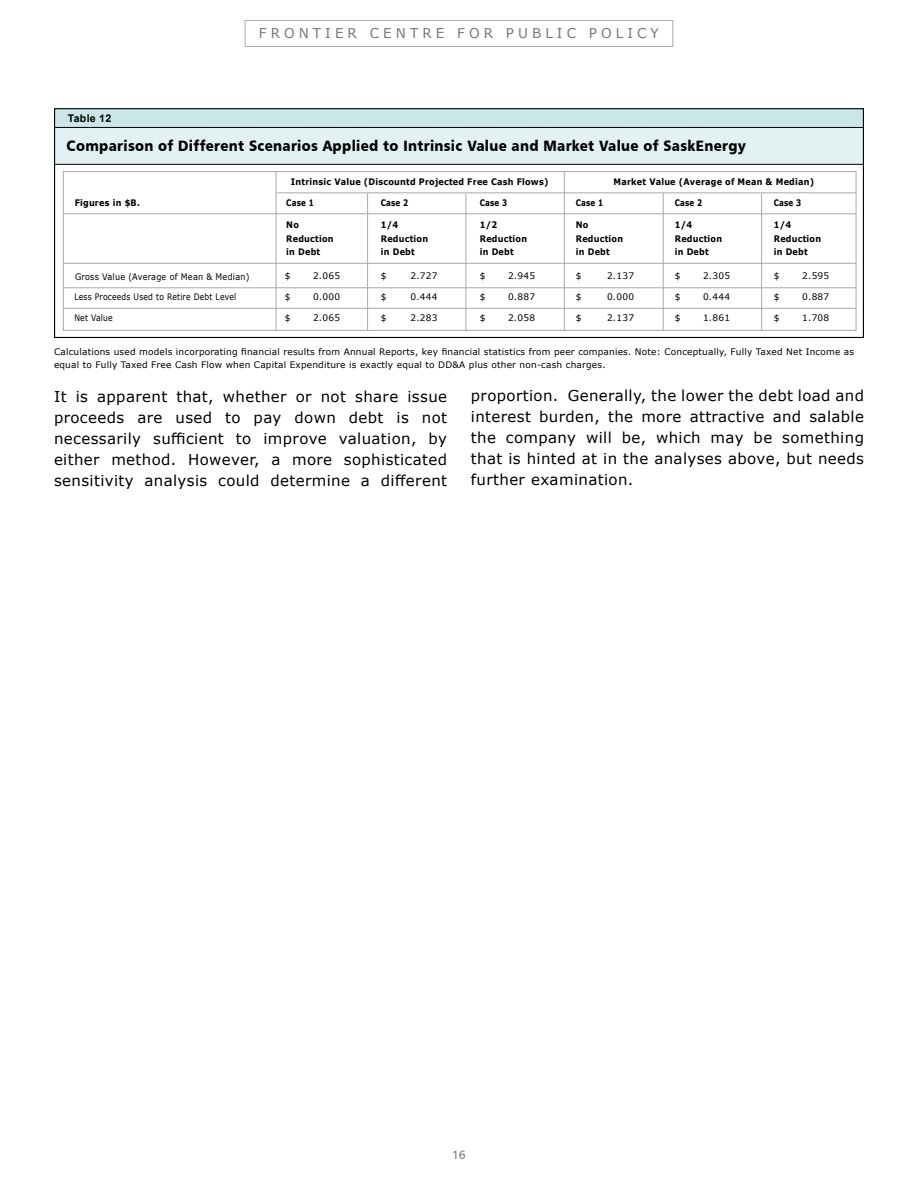
<style>
.page{position:relative;width:918px;height:1188px;background:#fff}
.page>*{position:absolute;margin:0;border:0;box-sizing:border-box;transform-origin:0 0}
.t1{font:15px/21px "Verdana";letter-spacing:.025em;color:#000;text-align:justify}
.t2{font:15px "Humanist 777 BT Black B";letter-spacing:.025em;color:#000;scale:.9 1}
.t3{font:13.5px "Verdana";letter-spacing:.3em;color:#77787b}
.t4{font:12px "Humanist 777 BT Roman B";color:#77787b}
.t5{font:700 10.65px "Arial";letter-spacing:.025em;color:#000}
.t6{font:9px/13.5px "Verdana";letter-spacing:.02em;color:#000}
.t7{font:700 9px "Verdana";letter-spacing:.025em;color:#000;scale:.9 1}
.t8{font:9px "Verdana";letter-spacing:.02em;color:#000;scale:.85 1}
.t9{font:9px "Verdana";letter-spacing:.02em;color:#000;scale:.9 1}
.t10{font:700 9px "Verdana";letter-spacing:.025em;color:#000;scale:.8 1}
</style>
<div class="page">
<div style="left:245px;top:20px;width:428px;height:27px;border:1px solid #a7a9ac"></div>
<div style="left:63px;top:171px;width:793px;height:160px;border:1px solid #a7a9ac"></div>
<hr style="left:367px;top:193px;width:1px;height:137px;background:#a7a9ac">
<hr style="left:276px;top:172px;width:1px;height:158px;background:#a7a9ac">
<hr style="left:466px;top:193px;width:1px;height:138px;background:#a7a9ac">
<hr style="left:663px;top:193px;width:1px;height:137px;background:#a7a9ac">
<hr style="left:564px;top:172px;width:1px;height:159px;background:#a7a9ac">
<hr style="left:761px;top:193px;width:1px;height:137px;background:#a7a9ac">
<div style="left:54px;top:108px;width:810px;height:19px;background:#c9e6e9"></div>
<div style="left:54px;top:128px;width:810px;height:36px;background:#e2f1f2"></div>
<hr style="left:54px;top:127px;width:810px;height:1px;background:#000">
<hr style="left:54px;top:164px;width:810px;height:1px;background:#000">
<hr style="left:63px;top:263px;width:793px;height:1px;background:#a7a9ac">
<hr style="left:63px;top:287px;width:793px;height:1px;background:#a7a9ac">
<hr style="left:63px;top:308px;width:793px;height:1px;background:#a7a9ac">
<hr style="left:63px;top:213px;width:793px;height:1px;background:#a7a9ac">
<hr style="left:276px;top:192px;width:580px;height:1px;background:#a7a9ac">
<div style="left:54px;top:108px;width:810px;height:230px;border:1px solid #000"></div>
<p class="t5" style="left:68px;top:111px;width:45px">Table 12</p>
<p class="t3" style="left:259px;top:24px;width:402px">FRONTIER CENTRE FOR PUBLIC POLICY</p>
<p class="t2" style="left:67px;top:136px;width:756px">Comparison of Different Scenarios Applied to Intrinsic Value and Market Value of SaskEnergy</p>
<p class="t7" style="left:291px;top:175px;width:288px">Intrinsic Value (Discountd Projected Free Cash Flows)</p>
<p class="t7" style="left:614px;top:175px;width:224px">Market Value (Average of Mean &amp; Median)</p>
<p class="t7" style="left:75px;top:196px;width:74px">Figures in $B.</p>
<p class="t10" style="left:286px;top:196px;width:36px">Case 1</p>
<p class="t10" style="left:381px;top:196px;width:36px">Case 2</p>
<p class="t10" style="left:480px;top:196px;width:36px">Case 3</p>
<p class="t10" style="left:576px;top:196px;width:36px">Case 1</p>
<p class="t10" style="left:675px;top:196px;width:36px">Case 2</p>
<p class="t10" style="left:774px;top:196px;width:36px">Case 3</p>
<p class="t7" style="left:286px;top:219px;width:16px">No</p>
<p class="t7" style="left:381px;top:219px;width:21px">1/4</p>
<p class="t7" style="left:480px;top:219px;width:21px">1/2</p>
<p class="t7" style="left:576px;top:219px;width:16px">No</p>
<p class="t7" style="left:675px;top:219px;width:21px">1/4</p>
<p class="t7" style="left:774px;top:219px;width:21px">1/4</p>
<p class="t7" style="left:286px;top:232px;width:54px">Reduction</p>
<p class="t7" style="left:381px;top:232px;width:54px">Reduction</p>
<p class="t7" style="left:480px;top:232px;width:54px">Reduction</p>
<p class="t7" style="left:576px;top:232px;width:54px">Reduction</p>
<p class="t7" style="left:675px;top:232px;width:54px">Reduction</p>
<p class="t7" style="left:774px;top:232px;width:54px">Reduction</p>
<p class="t7" style="left:286px;top:246px;width:39px">in Debt</p>
<p class="t7" style="left:381px;top:246px;width:39px">in Debt</p>
<p class="t7" style="left:480px;top:246px;width:39px">in Debt</p>
<p class="t7" style="left:576px;top:246px;width:39px">in Debt</p>
<p class="t7" style="left:675px;top:246px;width:39px">in Debt</p>
<p class="t7" style="left:774px;top:246px;width:39px">in Debt</p>
<p class="t9" style="left:75px;top:270px;width:195px">Gross Value (Average of Mean &amp; Median)</p>
<p class="t6" style="left:285px;top:269px;width:7px">$</p>
<p class="t6" style="left:313px;top:269px;width:29px">2.065</p>
<p class="t6" style="left:381px;top:269px;width:7px">$</p>
<p class="t6" style="left:411px;top:269px;width:29px">2.727</p>
<p class="t6" style="left:480px;top:269px;width:7px">$</p>
<p class="t6" style="left:508px;top:269px;width:29px">2.945</p>
<p class="t6" style="left:576px;top:269px;width:7px">$</p>
<p class="t6" style="left:607px;top:269px;width:29px">2.137</p>
<p class="t6" style="left:675px;top:269px;width:7px">$</p>
<p class="t6" style="left:703px;top:269px;width:29px">2.305</p>
<p class="t6" style="left:774px;top:269px;width:7px">$</p>
<p class="t6" style="left:802px;top:269px;width:29px">2.595</p>
<p class="t8" style="left:74px;top:291px;width:192px">Less Proceeds Used to Retire Debt Level</p>
<p class="t6" style="left:285px;top:290px;width:7px">$</p>
<p class="t6" style="left:313px;top:290px;width:29px">0.000</p>
<p class="t6" style="left:381px;top:290px;width:7px">$</p>
<p class="t6" style="left:411px;top:290px;width:29px">0.444</p>
<p class="t6" style="left:480px;top:290px;width:7px">$</p>
<p class="t6" style="left:508px;top:290px;width:29px">0.887</p>
<p class="t6" style="left:576px;top:290px;width:7px">$</p>
<p class="t6" style="left:607px;top:290px;width:29px">0.000</p>
<p class="t6" style="left:675px;top:290px;width:7px">$</p>
<p class="t6" style="left:703px;top:290px;width:29px">0.444</p>
<p class="t6" style="left:774px;top:290px;width:7px">$</p>
<p class="t6" style="left:802px;top:290px;width:29px">0.887</p>
<p class="t8" style="left:74px;top:312px;width:47px">Net Value</p>
<p class="t6" style="left:285px;top:311px;width:7px">$</p>
<p class="t6" style="left:313px;top:311px;width:29px">2.065</p>
<p class="t6" style="left:381px;top:311px;width:7px">$</p>
<p class="t6" style="left:411px;top:311px;width:29px">2.283</p>
<p class="t6" style="left:480px;top:311px;width:7px">$</p>
<p class="t6" style="left:508px;top:311px;width:29px">2.058</p>
<p class="t6" style="left:576px;top:311px;width:7px">$</p>
<p class="t6" style="left:607px;top:311px;width:29px">2.137</p>
<p class="t6" style="left:675px;top:311px;width:7px">$</p>
<p class="t6" style="left:703px;top:311px;width:29px">1.861</p>
<p class="t6" style="left:774px;top:311px;width:7px">$</p>
<p class="t6" style="left:802px;top:311px;width:29px">1.708</p>
<p class="t6" style="left:54px;top:345px;width:802px">Calculations used models incorporating financial results from Annual Reports, key financial statistics from peer companies. Note: Conceptually, Fully Taxed Net Income as equal to Fully Taxed Free Cash Flow when Capital Expenditure is exactly equal to DD&amp;A plus other non-cash charges.</p>
<p class="t1" style="left:54px;top:386px;width:395px">It is apparent that, whether or not share issue proceeds are used to pay down debt is not necessarily sufficient to improve valuation, by either method. However, a more sophisticated sensitivity analysis could determine a different</p>
<p class="t1" style="left:471px;top:385px;width:395px">proportion. Generally, the lower the debt load and interest burden, the more attractive and salable the company will be, which may be something that is hinted at in the analyses above, but needs further examination.</p>
<p class="t4" style="left:452px;top:1148px;width:15px">16</p>
</div>
